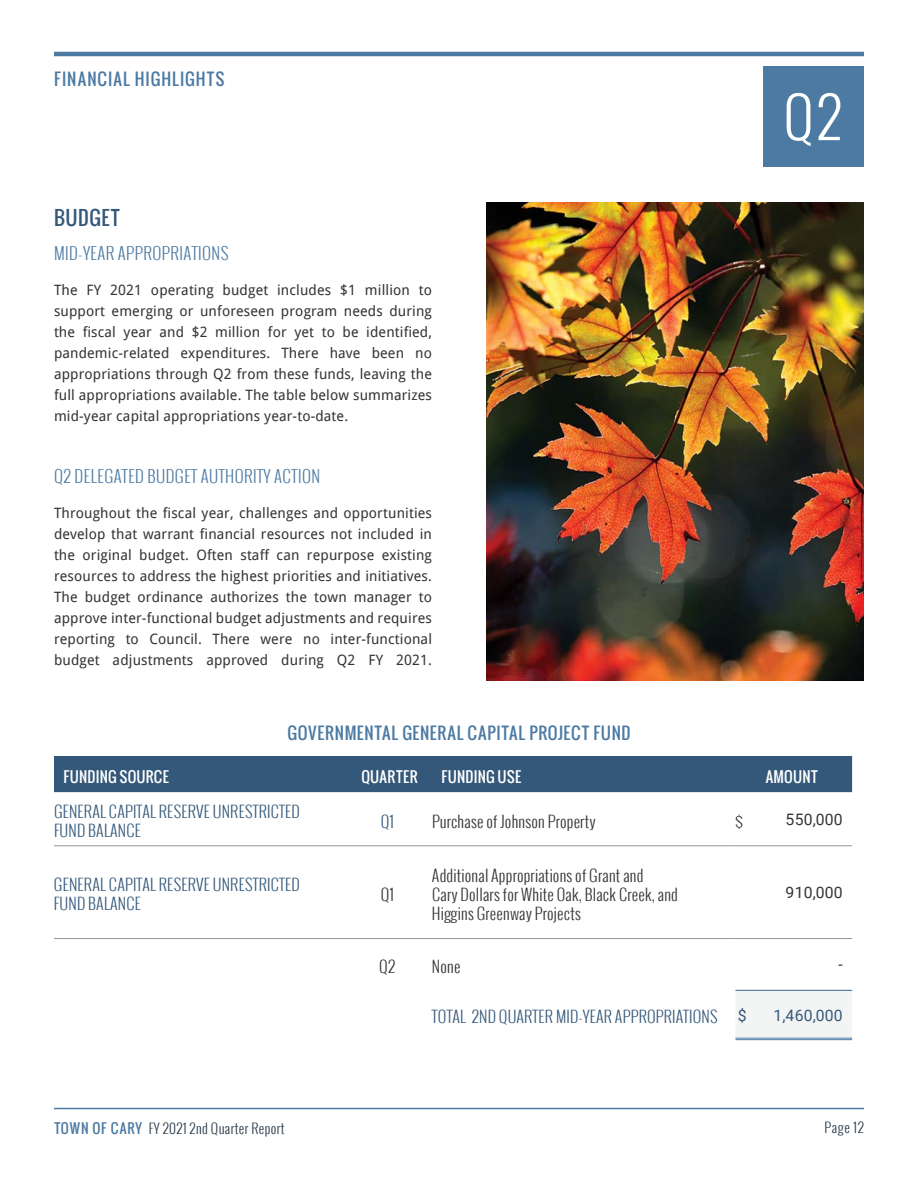
<style>
.page{position:relative;width:918px;height:1188px;background:#fff}
.page>*{position:absolute;margin:0;border:0;box-sizing:border-box;transform-origin:0 0}
.t1{font:300 55.5px "Oswald";color:#fff}
.t2{font:19.5px "Oswald";letter-spacing:.025em;color:#34587a}
.t3{font:300 16.5px "Oswald";letter-spacing:.025em;color:#4c7aa3}
.t4{font:16.5px "Oswald";letter-spacing:.025em;color:#4c7aa3}
.t5{font:16.5px "Oswald";letter-spacing:.05em;color:#4c7aa3}
.t6{font:300 15.75px/18.9px "Oswald";letter-spacing:.01em;color:#333}
.t7{font:300 15.75px/18.9px "Oswald";letter-spacing:.01em;color:#34587a}
.t8{font:15.75px "Roboto";letter-spacing:.01em;color:#333}
.t9{font:15.75px "Roboto";letter-spacing:.01em;color:#34587a}
.t10{font:14.7px "Oswald";letter-spacing:.01em;color:#fff}
.t11{font:14.25px/21px "Droid Sans";letter-spacing:.01em;color:#333;text-align:justify}
.t12{font:300 13.5px "Oswald";letter-spacing:.025em;color:#273847}
.s1{font-weight:400;color:#4c7aa3}
</style>
<div class="page">
<hr style="left:54px;top:1108px;width:810px;height:1px;background:#4c7aa3">
<hr style="left:54px;top:52px;width:810px;height:4px;background:#4c7aa3">
<div style="left:764px;top:67px;width:100px;height:100px;background:#4c7aa3"></div>
<img style="left:486px;top:202px;width:378px;height:478px">
<div style="left:54px;top:756px;width:798px;height:36px;background:#34587a"></div>
<div style="left:735px;top:990px;width:117px;height:50px;background:#f3f4f4"></div>
<hr style="left:756px;top:990px;width:96px;height:1px;background:#4c7aa3">
<hr style="left:54px;top:846px;width:298px;height:1px;background:#939598">
<hr style="left:352px;top:846px;width:80px;height:1px;background:#939598">
<hr style="left:432px;top:846px;width:303px;height:1px;background:#939598">
<svg style="left:735px;top:846px;width:21px;height:1px"></svg>
<hr style="left:756px;top:846px;width:96px;height:1px;background:#939598">
<hr style="left:54px;top:938px;width:298px;height:1px;background:#939598">
<hr style="left:352px;top:938px;width:80px;height:1px;background:#939598">
<hr style="left:432px;top:938px;width:303px;height:1px;background:#939598">
<svg style="left:735px;top:938px;width:21px;height:1px"></svg>
<hr style="left:756px;top:938px;width:96px;height:1px;background:#939598">
<p class="t5" style="left:54px;top:67px;width:172px">FINANCIAL HIGHLIGHTS</p>
<h2 class="t2" style="left:54px;top:203px;width:68px">BUDGET</h2>
<p class="t3" style="left:54px;top:242px;width:176px">MID-YEAR APPROPRIATIONS</p>
<p class="t11" style="left:54px;top:279px;width:380px">The FY 2021 operating budget includes $1 million to support emerging or unforeseen program needs during the fiscal year and $2 million for yet to be identified, pandemic-related expenditures. There have been no appropriations through Q2 from these funds, leaving the full appropriations available. The table below summarizes mid-year capital appropriations year-to-date.</p>
<p class="t3" style="left:54px;top:465px;width:268px">Q2 DELEGATED BUDGET AUTHORITY ACTION</p>
<p class="t11" style="left:54px;top:501px;width:380px">Throughout the fiscal year, challenges and opportunities develop that warrant financial resources not included in the original budget. Often staff can repurpose existing resources to address the highest priorities and initiatives.<br>The budget ordinance authorizes the town manager to approve inter-functional budget adjustments and requires reporting to Council. There were no inter-functional budget adjustments approved during Q2 FY 2021.</p>
<p class="t4" style="left:288px;top:720px;width:344px">GOVERNMENTAL GENERAL CAPITAL PROJECT FUND</p>
<h1 class="t1" style="left:783px;top:79px;width:60px">Q2</h1>
<p class="t10" style="left:63px;top:765px;width:107px">FUNDING SOURCE</p>
<p class="t10" style="left:361px;top:765px;width:58px">QUARTER</p>
<p class="t10" style="left:441px;top:765px;width:82px">FUNDING USE</p>
<p class="t10" style="left:765px;top:765px;width:54px">AMOUNT</p>
<p class="t7" style="left:54px;top:802px;width:247px">GENERAL CAPITAL RESERVE UNRESTRICTED<br>FUND BALANCE</p>
<p class="t7" style="left:381px;top:812px;width:14px">Q1</p>
<p class="t6" style="left:432px;top:812px;width:165px">Purchase of Johnson Property</p>
<p class="t6" style="left:735px;top:812px;width:9px">$</p>
<p class="t8" style="left:786px;top:808px;width:59px">550,000</p>
<p class="t7" style="left:54px;top:875px;width:247px">GENERAL CAPITAL RESERVE UNRESTRICTED<br>FUND BALANCE</p>
<p class="t6" style="left:381px;top:885px;width:14px">Q1</p>
<p class="t6" style="left:432px;top:866px;width:248px">Additional Appropriations of Grant and<br>Cary Dollars for White Oak, Black Creek, and<br>Higgins Greenway Projects</p>
<p class="t8" style="left:786px;top:881px;width:59px">910,000</p>
<p class="t6" style="left:379px;top:957px;width:18px">Q2</p>
<p class="t6" style="left:432px;top:957px;width:30px">None</p>
<p class="t8" style="left:838px;top:954px;width:6px">-</p>
<p class="t7" style="left:432px;top:1007px;width:287px">TOTAL 2ND QUARTER MID-YEAR APPROPRIATIONS</p>
<p class="t9" style="left:738px;top:1004px;width:10px">$</p>
<p class="t9" style="left:773px;top:1004px;width:71px">1,460,000</p>
<p class="t12" style="left:54px;top:1119px;width:232px"><span class="s1">TOWN OF CARY</span> FY 2021 2nd Quarter Report</p>
<p class="t12" style="left:824px;top:1118px;width:41px">Page 12</p>
</div>
